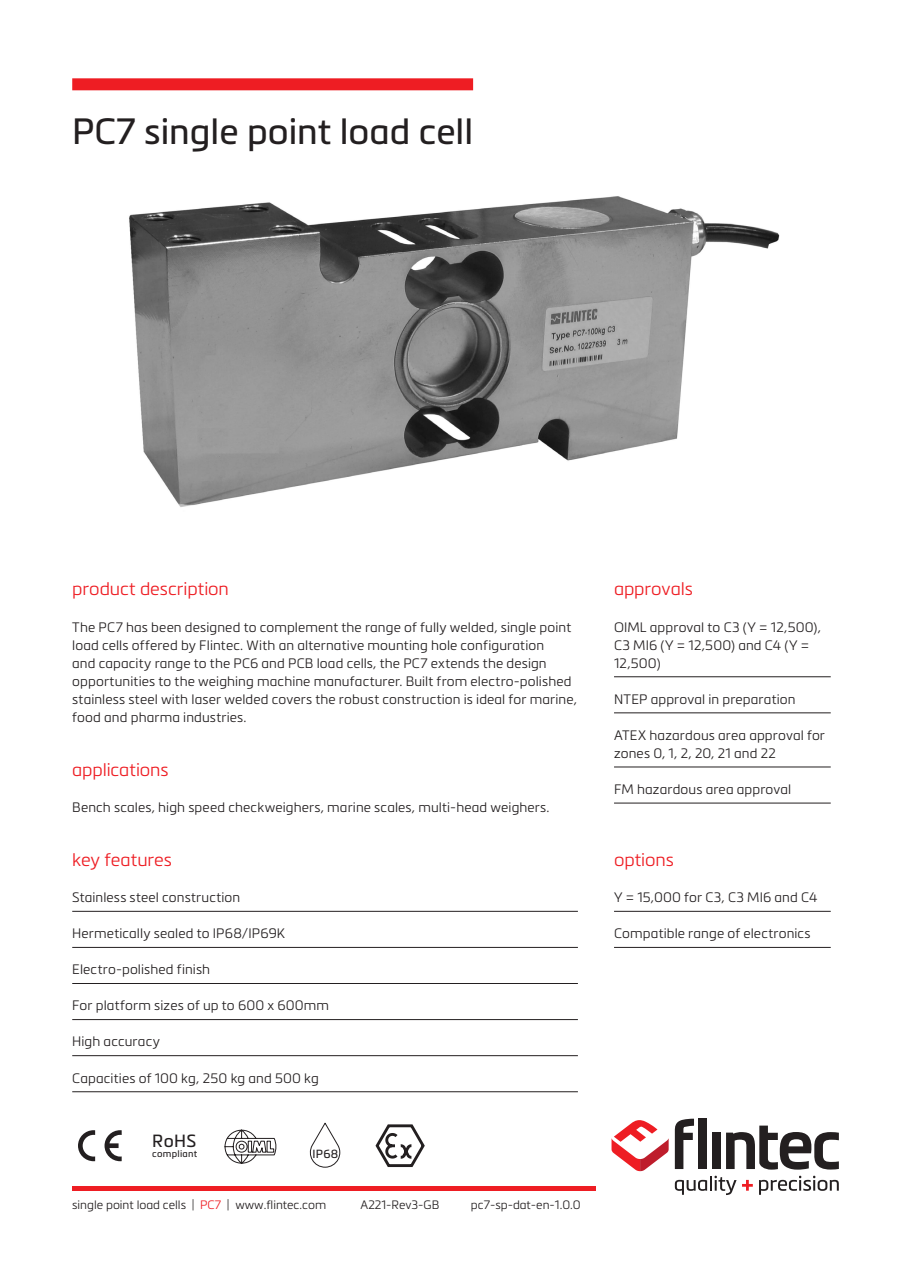
<style>
.page{position:relative;width:903px;height:1263px;background:#fff}
.page>*{position:absolute;margin:0;border:0;box-sizing:border-box;transform-origin:0 0}
.Heading{font:36px "Metronic Pro";color:#231f20}
.Subheading{font:300 18px "Metronic Pro";letter-spacing:-.005em;color:#ee1d23}
.t1{font:17.4px "Metronic Pro";color:#231f20}
.Paragraph{font:300 13.5px/18px "Metronic Pro";letter-spacing:.01em;color:#231f20}
.List{font:300 13.5px/18px "Metronic Pro";letter-spacing:.01em;color:#231f20}
.t2{font:300 12px "Metronic Pro";color:#231f20}
.t3{font:11.7px "Metronic Pro";color:#231f20}
.t4{font:9.45px "Metronic Pro";letter-spacing:.025em;color:#231f20}
.s1{color:#ee1d23}
</style>
<div class="page">
<svg style="left:674px;top:1176px;width:78px;height:19px"></svg>
<svg style="left:759px;top:1176px;width:79px;height:19px"></svg>
<svg style="left:674px;top:1119px;width:19px;height:50px"></svg>
<div style="left:698px;top:1119px;width:8px;height:50px;background:#231f20"></div>
<div style="left:712px;top:1133px;width:8px;height:36px;background:#231f20"></div>
<svg style="left:726px;top:1125px;width:112px;height:44px"></svg>
<svg style="left:611px;top:1120px;width:57px;height:51px"></svg>
<div style="left:72px;top:1186px;width:523px;height:5px;background:#ee1d23"></div>
<svg style="left:104px;top:1130px;width:18px;height:31px"></svg>
<svg style="left:78px;top:1130px;width:17px;height:31px"></svg>
<svg style="left:224px;top:1129px;width:52px;height:35px"></svg>
<svg style="left:309px;top:1122px;width:31px;height:46px"></svg>
<svg style="left:375px;top:1124px;width:50px;height:43px"></svg>
<img style="left:129px;top:196px;width:651px;height:311px">
<div style="left:72px;top:78px;width:401px;height:12px;background:#ee1d23"></div>
<hr style="left:72px;top:911px;width:505px;height:1px;background:#231f20">
<hr style="left:72px;top:947px;width:505px;height:1px;background:#231f20">
<hr style="left:72px;top:983px;width:505px;height:1px;background:#231f20">
<hr style="left:72px;top:1019px;width:505px;height:1px;background:#231f20">
<hr style="left:72px;top:1055px;width:505px;height:1px;background:#231f20">
<hr style="left:72px;top:1091px;width:505px;height:1px;background:#231f20">
<hr style="left:613px;top:676px;width:217px;height:1px;background:#231f20">
<hr style="left:613px;top:713px;width:217px;height:1px;background:#231f20">
<hr style="left:613px;top:767px;width:217px;height:1px;background:#231f20">
<hr style="left:613px;top:803px;width:217px;height:1px;background:#231f20">
<hr style="left:613px;top:911px;width:217px;height:1px;background:#231f20">
<hr style="left:613px;top:947px;width:217px;height:1px;background:#231f20">
<p class="Heading" style="left:72px;top:106px;width:402px">PC7 single point load cell</p>
<p class="Subheading" style="left:72px;top:577px;width:158px">product description</p>
<p class="Paragraph" style="left:72px;top:617px;width:506px">The PC7 has been designed to complement the range of fully welded, single point load cells offered by Flintec. With an alternative mounting hole configuration<br>and capacity range to the PC6 and PCB load cells, the PC7 extends the design opportunities to the weighing machine manufacturer. Built from electro-polished stainless steel with laser welded covers the robust construction is ideal for marine, food and pharma industries.</p>
<p class="Subheading" style="left:72px;top:757px;width:98px">applications</p>
<p class="Paragraph" style="left:72px;top:798px;width:478px">Bench scales, high speed checkweighers, marine scales, multi-head weighers.</p>
<p class="Subheading" style="left:72px;top:847px;width:101px">key features</p>
<p class="List" style="left:72px;top:888px;width:169px">Stainless steel construction</p>
<p class="List" style="left:72px;top:924px;width:214px">Hermetically sealed to IP68/IP69K</p>
<p class="List" style="left:72px;top:960px;width:139px">Electro-polished finish</p>
<p class="List" style="left:72px;top:996px;width:258px">For platform sizes of up to 600 x 600mm</p>
<p class="List" style="left:72px;top:1032px;width:89px">High accuracy</p>
<p class="List" style="left:72px;top:1068px;width:248px">Capacities of 100 kg, 250 kg and 500 kg</p>
<p class="t1" style="left:152px;top:1128px;width:46px">RoHS</p>
<p class="t4" style="left:152px;top:1147px;width:46px">compliant</p>
<p class="t3" style="left:312px;top:1145px;width:27px">IP68</p>
<p class="t2" style="left:72px;top:1196px;width:255px">single point load cells | <span class="s1">PC7</span> | www.flintec.com</p>
<p class="t2" style="left:360px;top:1196px;width:80px">A221-Rev3-GB</p>
<p class="t2" style="left:470px;top:1196px;width:111px">pc7-sp-dat-en-1.0.0</p>
<p class="Subheading" style="left:613px;top:577px;width:80px">approvals</p>
<p class="List" style="left:613px;top:617px;width:208px">OIML approval to C3 (Y = 12,500),<br>C3 MI6 (Y = 12,500) and C4 (Y =<br>12,500)</p>
<p class="List" style="left:613px;top:689px;width:183px">NTEP approval in preparation</p>
<p class="List" style="left:613px;top:725px;width:212px">ATEX hazardous area approval for zones 0, 1, 2, 20, 21 and 22</p>
<p class="List" style="left:613px;top:779px;width:179px">FM hazardous area approval</p>
<p class="Subheading" style="left:613px;top:847px;width:61px">options</p>
<p class="List" style="left:613px;top:888px;width:205px">Y = 15,000 for C3, C3 MI6 and C4</p>
<p class="List" style="left:613px;top:924px;width:198px">Compatible range of electronics</p>
</div>
